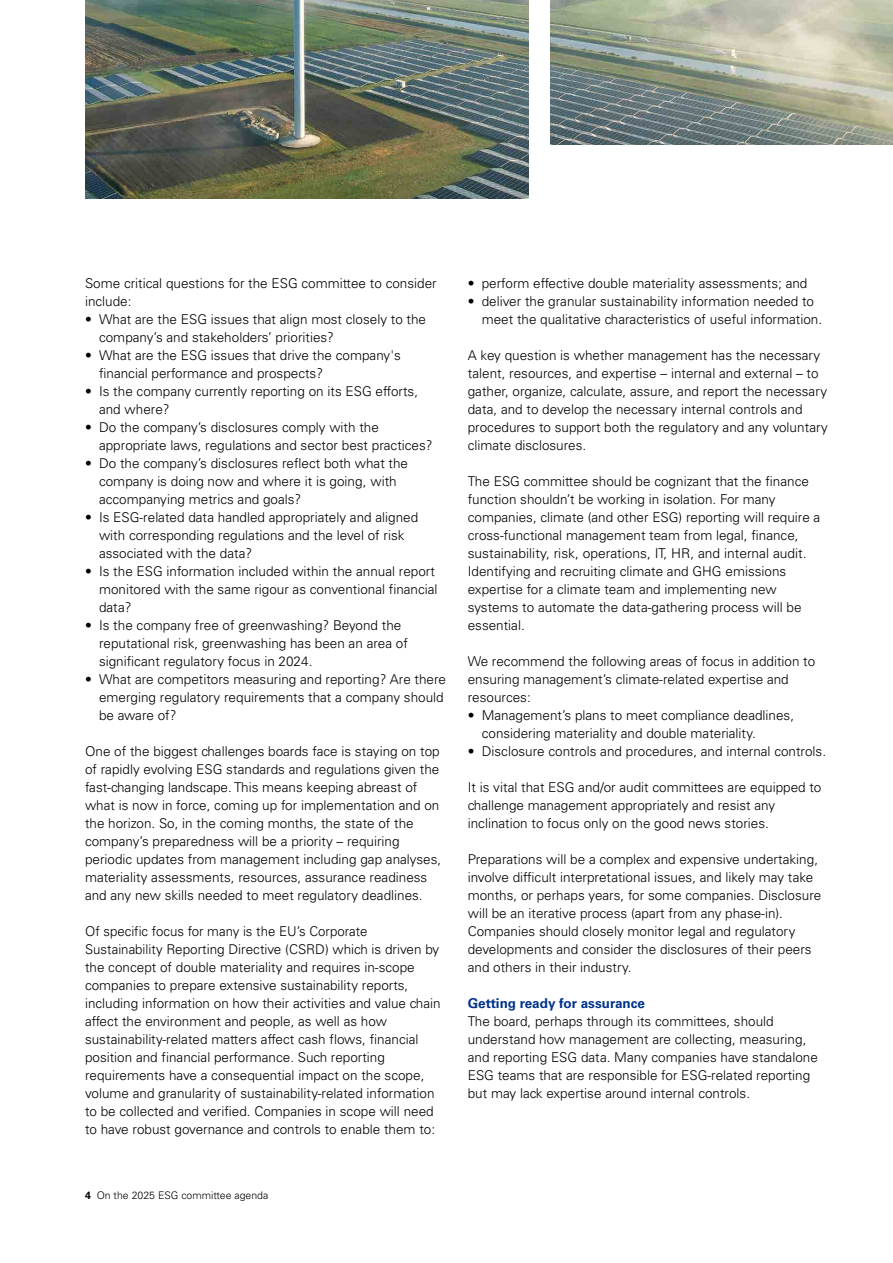
<style>
.page{position:relative;width:893px;height:1263px;background:#fff}
.page>*{position:absolute;margin:0;border:0;box-sizing:border-box;transform-origin:0 0}
.t1{font:300 13.5px/18px "Univers LT Std";color:#000}
.t2{font:700 13.5px "Univers LT Std";color:#00338d}
.t3{font:300 10.5px "Univers LT Std";color:#000}
.s1{font-weight:700}
</style>
<div class="page">
<img style="left:550px;top:0;width:343px;height:144px">
<img style="left:85px;top:0;width:444px;height:198px">
<p class="t1" style="left:85px;top:274px;width:353px">Some critical questions for the ESG committee to consider include:</p>
<p class="t1" style="left:99px;top:310px;width:329px;text-indent:-14px">• What are the ESG issues that align most closely to the company’s and stakeholders’ priorities?</p>
<p class="t1" style="left:99px;top:346px;width:303px;text-indent:-14px">• What are the ESG issues that drive the company's financial performance and prospects?</p>
<p class="t1" style="left:99px;top:382px;width:321px;text-indent:-14px">• Is the company currently reporting on its ESG efforts, and where?</p>
<p class="t1" style="left:99px;top:418px;width:335px;text-indent:-14px">• Do the company’s disclosures comply with the appropriate laws, regulations and sector best practices?</p>
<p class="t1" style="left:99px;top:454px;width:311px;text-indent:-14px">• Do the company’s disclosures reflect both what the company is doing now and where it is going, with accompanying metrics and goals?</p>
<p class="t1" style="left:99px;top:508px;width:321px;text-indent:-14px">• Is ESG-related data handled appropriately and aligned with corresponding regulations and the level of risk associated with the data?</p>
<p class="t1" style="left:99px;top:562px;width:340px;text-indent:-14px">• Is the ESG information included within the annual report monitored with the same rigour as conventional financial data?</p>
<p class="t1" style="left:99px;top:616px;width:310px;text-indent:-14px">• Is the company free of greenwashing? Beyond the reputational risk, greenwashing has been an area of significant regulatory focus in 2024.</p>
<p class="t1" style="left:99px;top:670px;width:349px;text-indent:-14px">• What are competitors measuring and reporting? Are there emerging regulatory requirements that a company should be aware of?</p>
<p class="t1" style="left:85px;top:742px;width:358px">One of the biggest challenges boards face is staying on top of rapidly evolving ESG standards and regulations given the fast-changing landscape. This means keeping abreast of what is now in force, coming up for implementation and on the horizon. So, in the coming months, the state of the company’s preparedness will be a priority – requiring periodic updates from management including gap analyses, materiality assessments, resources, assurance readiness and any new skills needed to meet regulatory deadlines.</p>
<p class="t1" style="left:85px;top:922px;width:357px">Of specific focus for many is the EU’s Corporate Sustainability Reporting Directive (CSRD) which is driven by the concept of double materiality and requires in-scope companies to prepare extensive sustainability reports, including information on how their activities and value chain affect the environment and people, as well as how sustainability-related matters affect cash flows, financial position and financial performance. Such reporting requirements have a consequential impact on the scope, volume and granularity of sustainability-related information to be collected and verified. Companies in scope will need to have robust governance and controls to enable them to:</p>
<p class="t3" style="left:85px;top:1189px;width:185px"><span class="s1">4</span> On the 2025 ESG committee agenda</p>
<p class="t1" style="left:468px;top:274px;width:341px">• perform effective double materiality assessments; and</p>
<p class="t1" style="left:482px;top:292px;width:342px;text-indent:-14px">• deliver the granular sustainability information needed to meet the qualitative characteristics of useful information.</p>
<p class="t1" style="left:468px;top:346px;width:362px">A key question is whether management has the necessary talent, resources, and expertise – internal and external – to gather, organize, calculate, assure, and report the necessary data, and to develop the necessary internal controls and procedures to support both the regulatory and any voluntary climate disclosures.</p>
<p class="t1" style="left:468px;top:472px;width:354px">The ESG committee should be cognizant that the finance function shouldn’t be working in isolation. For many companies, climate (and other ESG) reporting will require a cross-functional management team from legal, finance, sustainability, risk, operations, IT, HR, and internal audit.<br>Identifying and recruiting climate and GHG emissions expertise for a climate team and implementing new systems to automate the data-gathering process will be essential.</p>
<p class="t1" style="left:468px;top:652px;width:349px">We recommend the following areas of focus in addition to ensuring management’s climate-related expertise and resources:</p>
<p class="t1" style="left:482px;top:706px;width:314px;text-indent:-14px">• Management’s plans to meet compliance deadlines, considering materiality and double materiality.</p>
<p class="t1" style="left:468px;top:742px;width:360px">• Disclosure controls and procedures, and internal controls.</p>
<p class="t1" style="left:468px;top:778px;width:355px">It is vital that ESG and/or audit committees are equipped to challenge management appropriately and resist any inclination to focus only on the good news stories.</p>
<p class="t1" style="left:468px;top:850px;width:355px">Preparations will be a complex and expensive undertaking, involve difficult interpretational issues, and likely may take months, or perhaps years, for some companies. Disclosure will be an iterative process (apart from any phase-in).<br>Companies should closely monitor legal and regulatory developments and consider the disclosures of their peers and others in their industry.</p>
<p class="t2" style="left:468px;top:995px;width:179px">Getting ready for assurance</p>
<p class="t1" style="left:468px;top:1012px;width:352px">The board, perhaps through its committees, should understand how management are collecting, measuring, and reporting ESG data. Many companies have standalone ESG teams that are responsible for ESG-related reporting but may lack expertise around internal controls.</p>
</div>
